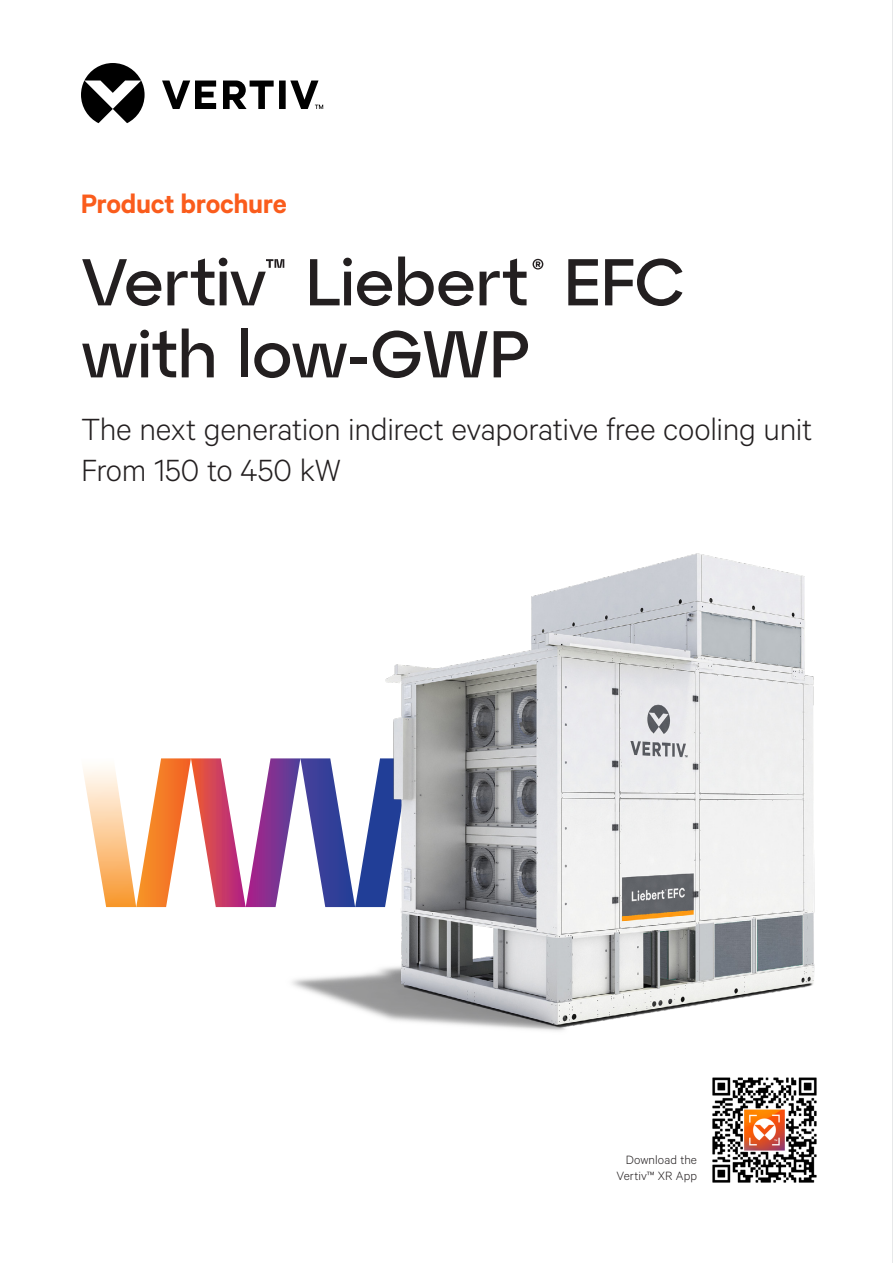
<style>
.page{position:relative;width:893px;height:1263px;background:#fff}
.page>*{position:absolute;margin:0;border:0;box-sizing:border-box;transform-origin:0 0}
.t1{font:500 66px/72px "Atyp Display";letter-spacing:-.005em;color:#231f20}
.t2{font:300 34.5px/40.5px "Calibre";letter-spacing:-.01em;color:#231f20}
.t3{font:600 30px "Calibre";letter-spacing:-.015em;color:#fa5c1c}
.t4{font:300 13.5px/16.2px "Calibre";letter-spacing:.005em;color:#231f20;text-align:right}
</style>
<div class="page">
<hr style="left:892px;top:0;width:1px;height:1263px;background:#d1d2d4">
<svg style="left:136px;top:758px;width:136px;height:149px"></svg>
<img style="left:83px;top:767px;width:53px;height:140px">
<img style="left:272px;top:553px;width:543px;height:478px">
<img style="left:712px;top:1077px;width:105px;height:106px">
<svg style="left:81px;top:63px;width:242px;height:60px"></svg>
<p class="t3" style="left:81px;top:186px;width:207px">Product brochure</p>
<h1 class="t1" style="left:82px;top:243px;width:605px">Vertiv™ Liebert® EFC with low-GWP</h1>
<p class="t2" style="left:81px;top:408px;width:733px">The next generation indirect evaporative free cooling unit<br>From 150 to 450 kW</p>
<p class="t4" style="left:616px;top:1151px;width:82px">Download the<br>Vertiv™ XR App</p>
</div>
